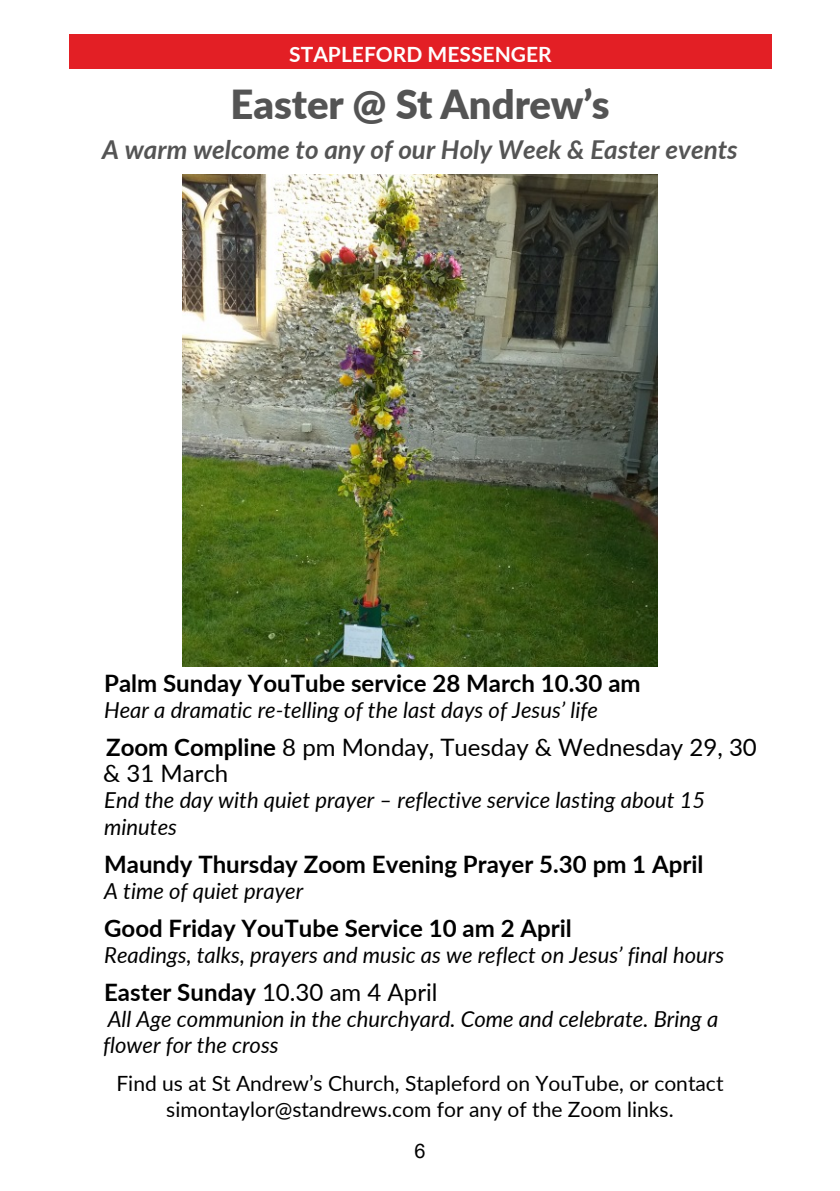
<style>
.page{position:relative;width:840px;height:1191px;background:#fff}
.page>*{position:absolute;margin:0;border:0;box-sizing:border-box;transform-origin:0 0}
.t1{font:900 40px "Lato";color:#545454}
.t2{font:italic 700 26px "Lato";color:#545454}
.t3{font:700 24px "Lato";color:#000}
.t4{font:24px/26px "Lato";color:#000}
.t5{font:italic 22px/26px "Lato";color:#000}
.t6{font:21px/26px "Lato";color:#000;text-align:center}
.t7{font:700 21px "Lato";color:#fefefe}
.t8{font:20px "Arial";color:#000}
.s1{font-weight:700}
</style>
<div class="page">
<div style="left:69px;top:34px;width:702px;height:34px;background:#e31f25"></div>
<img style="left:182px;top:175px;width:475px;height:491px">
<p class="t7" style="left:289px;top:45px;width:264px">STAPLEFORD MESSENGER</p>
<h1 class="t1" style="left:230px;top:87px;width:380px">Easter @ St Andrew’s</h1>
<p class="t2" style="left:102px;top:138px;width:637px">A warm welcome to any of our Holy Week &amp; Easter events</p>
<p class="t3" style="left:104px;top:673px;width:537px">Palm Sunday YouTube service 28 March 10.30 am</p>
<p class="t5" style="left:104px;top:698px;width:495px">Hear a dramatic re-telling of the last days of Jesus’ life</p>
<p class="t4" style="left:103px;top:736px;width:654px"><span class="s1">Zoom Compline</span> 8 pm Monday, Tuesday &amp; Wednesday 29, 30 &amp; 31 March</p>
<p class="t5" style="left:104px;top:788px;width:602px">End the day with quiet prayer – reflective service lasting about 15 minutes</p>
<p class="t3" style="left:104px;top:853px;width:600px">Maundy Thursday Zoom Evening Prayer 5.30 pm 1 April</p>
<p class="t5" style="left:104px;top:878px;width:200px">A time of quiet prayer</p>
<p class="t3" style="left:104px;top:917px;width:469px">Good Friday YouTube Service 10 am 2 April</p>
<p class="t5" style="left:104px;top:942px;width:621px">Readings, talks, prayers and music as we reflect on Jesus’ final hours</p>
<p class="t4" style="left:104px;top:980px;width:335px"><span class="s1">Easter Sunday</span> 10.30 am 4 April</p>
<p class="t5" style="left:103px;top:1006px;width:616px">All Age communion in the churchyard. Come and celebrate. Bring a flower for the cross</p>
<p class="t6" style="left:116px;top:1071px;width:608px">Find us at St Andrew’s Church, Stapleford on YouTube, or contact simontaylor@standrews.com for any of the Zoom links.</p>
<p class="t8" style="left:414px;top:1143px;width:13px">6</p>
</div>
